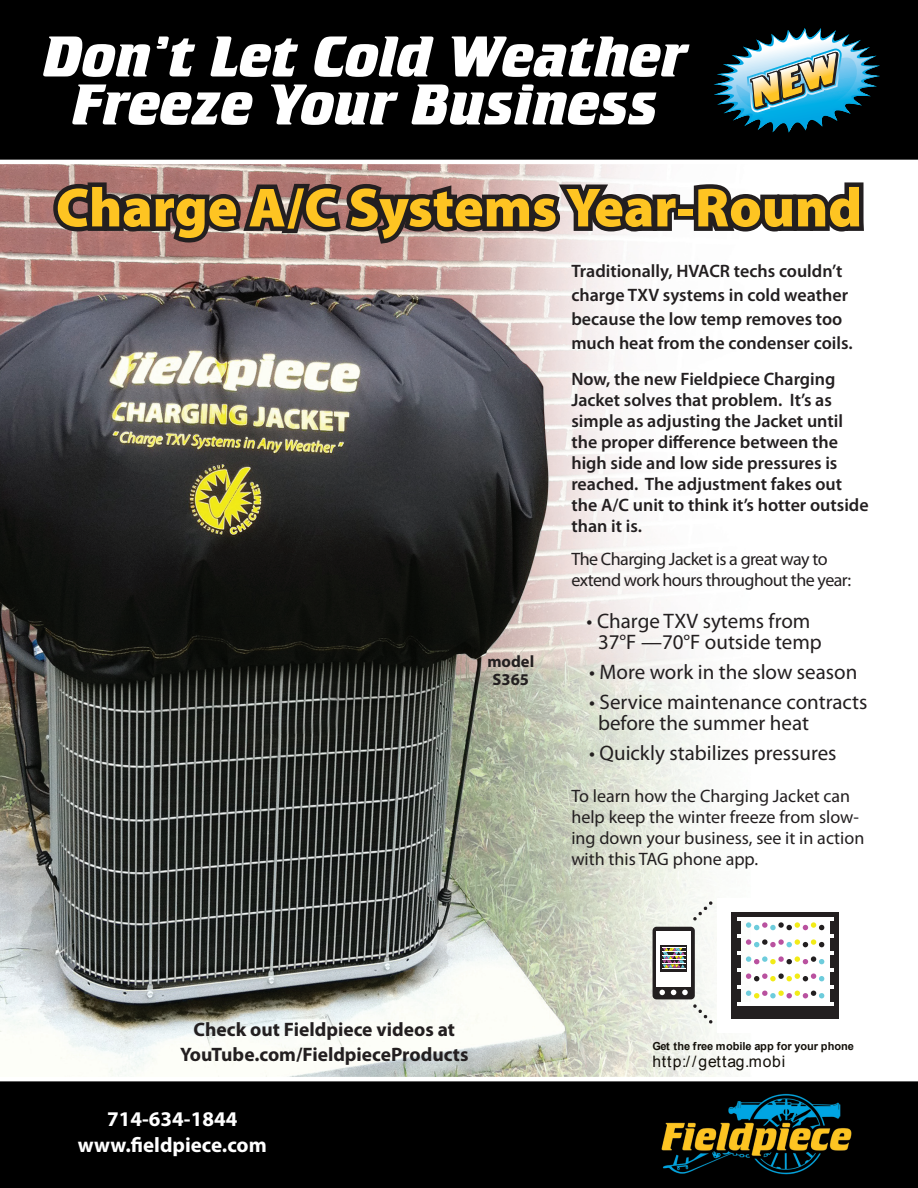
<style>
.page{position:relative;width:918px;height:1188px;background:#fff}
.page>*{position:absolute;margin:0;border:0;box-sizing:border-box;transform-origin:0 0}
.t1{font:60px/48px "Crillee Bold Italic Let Plain";color:#fff;text-align:center}
.t2{font:900 55.5px "Myriad Pro";color:#fec422}
.t3{font:21px/21px "Myriad Pro";color:#231f20;text-align:center}
.t4{font:700 21px/25.5px "Myriad Pro";color:#fff;text-align:center}
.t5{font:700 19.5px/25.5px "Myriad Pro";color:#231f20;text-align:center}
.t6{font:600 18px/21px "Myriad Pro";color:#231f20}
.t7{font:18px/21px "Myriad Pro";color:#231f20}
.t8{font:18px/21px "Myriad Pro";letter-spacing:-.03em;color:#231f20}
.t9{font:700 16.5px/18px "Myriad Pro";color:#231f20;text-align:center}
.t10{font:15.75px "Arial";letter-spacing:.045em;color:#14110b}
.t11{font:700 11.1px "Arial";letter-spacing:-.005em;color:#14110b}
</style>
<div class="page">
<img style="left:0;top:164px;width:825px;height:913px">
<div style="left:0;top:1081px;width:918px;height:107px;background:#000"></div>
<div style="left:0;top:0;width:918px;height:160px;background:#000"></div>
<svg style="left:713px;top:15px;width:169px;height:118px;background:#41636a"></svg>
<img style="left:633px;top:1083px;width:243px;height:100px">
<svg style="left:49px;top:177px;width:815px;height:71px"></svg>
<div style="left:653px;top:927px;width:42px;height:72px;background:#231f20;border-radius:4px"></div>
<div style="left:656px;top:931px;width:35px;height:55px;background:#fff"></div>
<svg style="left:659px;top:990px;width:6px;height:5px"></svg>
<svg style="left:671px;top:990px;width:5px;height:5px"></svg>
<svg style="left:682px;top:990px;width:6px;height:5px"></svg>
<svg style="left:693px;top:901px;width:20px;height:20px"></svg>
<svg style="left:693px;top:1004px;width:20px;height:20px"></svg>
<div style="left:660px;top:945px;width:27px;height:27px;background:#231f20"></div>
<svg style="left:662px;top:947px;width:24px;height:22px"></svg>
<div style="left:718px;top:898px;width:22px;height:134px;background:#231f20"></div>
<div style="left:718px;top:1004px;width:135px;height:28px;background:#231f20"></div>
<div style="left:830px;top:898px;width:23px;height:134px;background:#231f20"></div>
<svg style="left:731px;top:911px;width:108px;height:6px"></svg>
<div style="left:718px;top:898px;width:13px;height:134px;background:#fff"></div>
<div style="left:718px;top:1019px;width:135px;height:13px;background:#fff"></div>
<div style="left:839px;top:898px;width:14px;height:134px;background:#fff"></div>
<div style="left:718px;top:898px;width:135px;height:13px;background:#fff"></div>
<svg style="left:746px;top:991px;width:78px;height:7px"></svg>
<hr style="left:737px;top:1002px;width:97px;height:4px;background:#fff">
<svg style="left:746px;top:973px;width:78px;height:8px"></svg>
<svg style="left:737px;top:985px;width:3px;height:4px"></svg>
<svg style="left:830px;top:985px;width:4px;height:4px"></svg>
<svg style="left:746px;top:956px;width:78px;height:8px"></svg>
<svg style="left:737px;top:968px;width:3px;height:4px"></svg>
<svg style="left:830px;top:968px;width:4px;height:4px"></svg>
<svg style="left:746px;top:939px;width:78px;height:8px"></svg>
<svg style="left:737px;top:951px;width:3px;height:4px"></svg>
<svg style="left:830px;top:951px;width:4px;height:4px"></svg>
<svg style="left:746px;top:922px;width:78px;height:8px"></svg>
<svg style="left:737px;top:934px;width:3px;height:4px"></svg>
<svg style="left:830px;top:934px;width:4px;height:4px"></svg>
<hr style="left:737px;top:917px;width:97px;height:4px;background:#fff">
<h1 class="t1" style="left:42px;top:33px;width:646px">Don’t Let Cold Weather<br>Freeze Your Business</h1>
<h2 class="t2" style="left:56px;top:176px;width:808px">Charge A/C Systems Year-Round</h2>
<p class="t6" style="left:571px;top:258px;width:283px;line-height:24px">Traditionally, HVACR techs couldn’t charge TXV systems in cold weather because the low temp removes too much heat from the condenser coils.</p>
<p class="t6" style="left:571px;top:368px;width:299px">Now, the new Fieldpiece Charging<br>Jacket solves that problem. It’s as simple as adjusting the Jacket until the proper difference between the high side and low side pressures is reached. The adjustment fakes out the A/C unit to think it’s hotter outside than it is.</p>
<p class="t8" style="left:571px;top:548px;width:281px">The Charging Jacket is a great way to extend work hours throughout the year:</p>
<p class="t3" style="left:587px;top:610px;width:237px">• Charge TXV sytems from<br>37°F —70°F outside temp</p>
<p class="t3" style="left:589px;top:661px;width:270px">• More work in the slow season</p>
<p class="t3" style="left:598px;top:691px;width:271px;text-align:left;text-indent:-9px">• Service maintenance contracts before the summer heat</p>
<p class="t3" style="left:589px;top:742px;width:249px">• Quickly stabilizes pressures</p>
<p class="t7" style="left:571px;top:785px;width:294px">To learn how the Charging Jacket can help keep the winter freeze from slow&shy;ing down your business, see it in action with this TAG phone app.</p>
<p class="t9" style="left:487px;top:652px;width:48px">model<br>S365</p>
<p class="t5" style="left:180px;top:1016px;width:290px">Check out Fieldpiece videos at<br>YouTube.com/FieldpieceProducts</p>
<p class="t4" style="left:78px;top:1106px;width:191px">714-634-1844 www.fieldpiece.com</p>
<p class="t11" style="left:653px;top:1039px;width:203px">Get the free mobile app for your phone</p>
<p class="t10" style="left:653px;top:1051px;width:134px">http://gettag.mobi</p>
</div>
